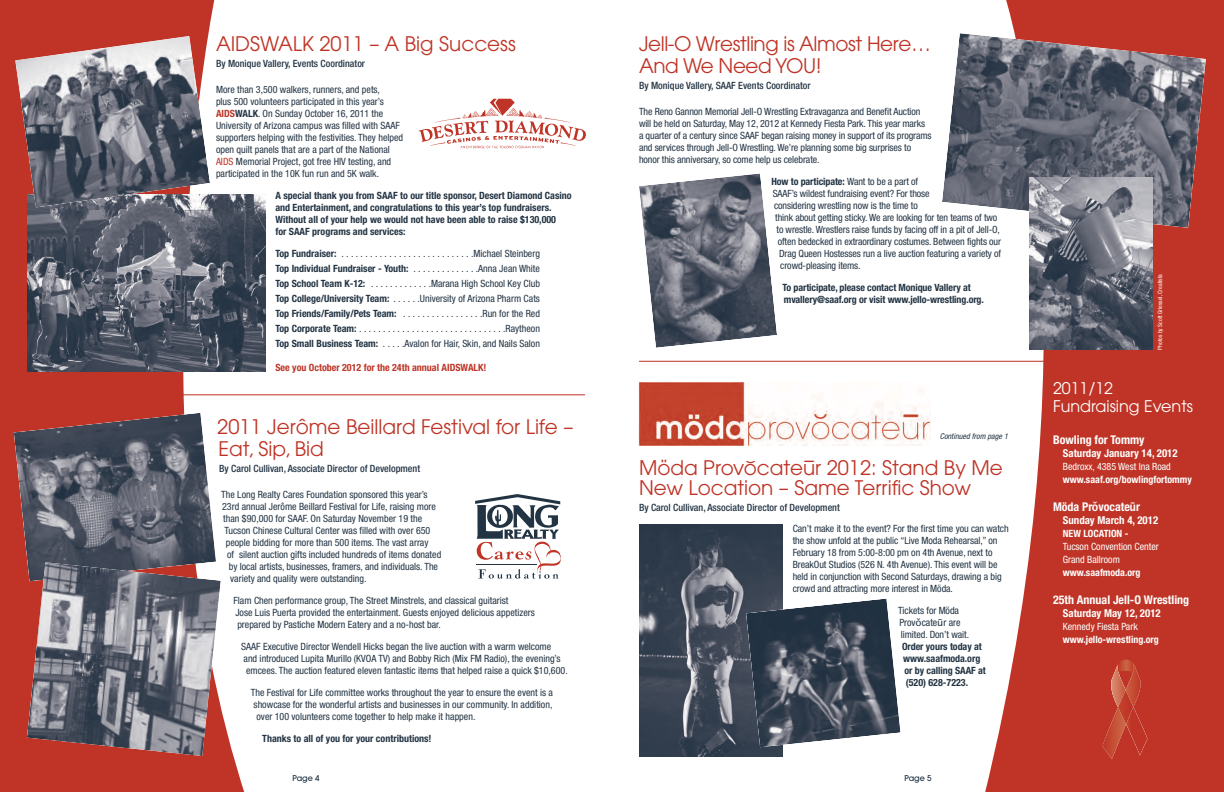
<style>
.page{position:relative;width:1224px;height:792px;background:#fff}
.page>*{position:absolute;margin:0;border:0;box-sizing:border-box;transform-origin:0 0}
.t1{font:20px/22px "Avant Garde";color:#bf3426}
.t2{font:20px/22px "Avant Garde";letter-spacing:-.02em;color:#bf3426}
.t3{font:20px "Avant Garde";color:#bf3426;scale:1.75 1}
.t4{font:18px "Avant Garde";color:#bf3426;scale:1.11 1}
.t5{font:16px/18px "Avant Garde";color:#fff}
.t6{font:700 condensed 12px "Helvetica Neue";color:#fff}
.t7{font:700 condensed 12px "Helvetica Neue";color:#fff}
.t8{font:700 condensed 10.9px "Helvetica Neue";color:#fff}
.t9{font:condensed 10px/12px "Helvetica Neue";color:#223343}
.t10{font:700 condensed 10px/12px "Helvetica Neue";color:#223343}
.t11{font:500 condensed 10px "Helvetica Neue";color:#223343}
.t12{font:700 condensed 10px "Helvetica Neue";color:#fff}
.t13{font:condensed 10px/13px "Helvetica Neue";color:#fff}
.t14{font:700 condensed 10px "Helvetica Neue";color:#bf3426}
.t15{font:italic condensed 8px "Helvetica Neue";letter-spacing:.005em;color:#223343}
.t16{font:500 8px "Avant Garde";color:#223343}
.t17{font:condensed 6px "Helvetica Neue";color:#fff}
.s1{font-weight:700;color:#bf3426}
.s2{font-weight:700}
.s3{color:#bf3426}
.s4{font-weight:400}
.s5{font-family:"Lucida Grande";font-stretch:normal}
</style>
<div class="page">
<hr style="left:639px;top:361px;width:414px;height:1px;background:#bf3426">
<svg style="left:0;top:0;width:247px;height:792px;fill:#bf3426"></svg>
<svg style="left:983px;top:0;width:241px;height:792px;fill:#bf3426"></svg>
<img style="left:638px;top:383px;width:293px;height:62px">
<hr style="left:119px;top:394px;width:466px;height:1px;background:#bf3426">
<img style="left:418px;top:98px;width:168px;height:51px">
<img style="left:27px;top:195px;width:238px;height:176px">
<img style="left:15px;top:36px;width:195px;height:171px">
<svg style="left:475px;top:494px;width:86px;height:85px"></svg>
<svg style="left:14px;top:413px;width:207px;height:343px;background:#716169"></svg>
<img style="left:27px;top:562px;width:194px;height:194px">
<img style="left:942px;top:33px;width:264px;height:195px">
<img style="left:639px;top:173px;width:138px;height:175px">
<img style="left:1029px;top:177px;width:123px;height:173px">
<img style="left:639px;top:524px;width:144px;height:232px">
<img style="left:746px;top:599px;width:154px;height:148px">
<svg style="left:1103px;top:660px;width:44px;height:99px;background:#c24331"></svg>
<h1 class="t1" style="left:216px;top:34px;width:301px">AIDSWALK 2011 – A Big Success</h1>
<p class="t11" style="left:216px;top:60px;width:151px">By Monique Vallery, Events Coordinator</p>
<p class="t9" style="left:216px;top:84px;width:189px">More than 3,500 walkers, runners, and pets,<br>plus 500 volunteers participated in this year’s <span class="s1">AIDS</span><span class="s2">WALK</span>. On Sunday October 16, 2011 the University of Arizona campus was filled with SAAF supporters helping with the festivities. They helped open quilt panels that are a part of the National <span class="s3">AIDS</span> Memorial Project, got free HIV testing, and participated in the 10K fun run and 5K walk.</p>
<p class="t10" style="left:275px;top:190px;width:298px">A special thank you from SAAF to our title sponsor, Desert Diamond Casino and Entertainment, and congratulations to this year’s top fundraisers.<br>Without all of your help we would not have been able to raise $130,000<br>for SAAF programs and services:</p>
<p class="t9" style="left:275px;top:246px;width:266px;line-height:15px;text-align:justify"><span class="s2">TopFundraiser:</span> ............................MichaelSteinberg <span class="s2">Top Individual Fundraiser - Youth:</span> . . . . . . . . . . . . . .Anna Jean White <span class="s2">Top School Team K-12:</span> . . . . . . . . . . . . .Marana High School Key Club <span class="s2">Top College/University Team:</span> . . . . . .University of Arizona Pharm Cats <span class="s2">Top Friends/Family/Pets Team:</span> . . . . . . . . . . . . . . . . .Run for the Red <span class="s2">TopCorporateTeam:</span>...............................Raytheon <span class="s2">Top Small Business Team:</span> . . . . .Avalon for Hair, Skin, and Nails Salon</p>
<p class="t14" style="left:275px;top:364px;width:213px">See you October 2012 for the 24th annual AIDSWALK!</p>
<h1 class="t1" style="left:217px;top:418px;width:358px">2011 Jerôme Beillard Festival for Life –<br>Eat, Sip, Bid</h1>
<p class="t11" style="left:219px;top:465px;width:202px">By Carol Cullivan, Associate Director of Development</p>
<p class="t9" style="left:221px;top:489px;width:208px">The Long Realty Cares Foundation sponsored this year’s</p>
<p class="t9" style="left:222px;top:501px;width:215px">23rd annual Jerôme Beillard Festival for Life, raising more</p>
<p class="t9" style="left:223px;top:513px;width:200px">than $90,000 for SAAF. On Saturday November 19 the</p>
<p class="t9" style="left:225px;top:525px;width:207px">Tucson Chinese Cultural Center was filled with over 650</p>
<p class="t9" style="left:226px;top:537px;width:204px">people bidding for more than 500 items. The vast array</p>
<p class="t9" style="left:227px;top:549px;width:216px">of silent auction gifts included hundreds of items donated</p>
<p class="t9" style="left:229px;top:561px;width:211px">by local artists, businesses, framers, and individuals. The</p>
<p class="t9" style="left:230px;top:573px;width:138px">variety and quality were outstanding.</p>
<p class="t9" style="left:234px;top:595px;width:303px">Flam Chen performance group, The Street Minstrels, and classical guitarist<br>Jose Luis Puerta provided the entertainment. Guests enjoyed delicious appetizers prepared by Pastiche Modern Eatery and a no-host bar.</p>
<p class="t9" style="left:241px;top:641px;width:328px">SAAF Executive Director Wendell Hicks began the live auction with a warm welcome<br>and introduced Lupita Murillo (KVOA TV) and Bobby Rich (Mix FM Radio), the evening’s emcees. The auction featured eleven fantastic items that helped raise a quick $10,600.</p>
<p class="t9" style="left:251px;top:687px;width:304px;text-align:justify">The Festival for Life committee works throughout the year to ensure the event is a showcase for the wonderful artists and businesses in our community. In addition, over 100 volunteers come together to help make it happen.</p>
<p class="t10" style="left:262px;top:733px;width:171px">Thanks to all of you for your contributions!</p>
<h1 class="t2" style="left:639px;top:34px;width:294px">Jell-O Wrestling is Almost Here…<br>And We Need YOU!</h1>
<p class="t11" style="left:639px;top:82px;width:173px">By Monique Vallery, SAAF Events Coordinator</p>
<p class="t9" style="left:639px;top:106px;width:294px">The Reno Gannon Memorial Jell-O Wrestling Extravaganza and Benefit Auction will be held on Saturday, May 12, 2012 at Kennedy Fiesta Park. This year marks a quarter of a century since SAAF began raising money in support of its programs and services through Jell-O Wrestling. We’re planning some big surprises to honor this anniversary, so come help us celebrate.</p>
<p class="t10" style="left:772px;top:176px;width:148px">How to participate: <span class="s4">Want to be a part of</span></p>
<p class="t9" style="left:773px;top:188px;width:158px">SAAF’s wildest fundraising event? For those</p>
<p class="t9" style="left:774px;top:200px;width:145px">considering wrestling now is the time to</p>
<p class="t9" style="left:775px;top:212px;width:224px">think about getting sticky. We are looking for ten teams of two</p>
<p class="t9" style="left:777px;top:224px;width:225px">to wrestle. Wrestlers raise funds by facing off in a pit of Jell-O,</p>
<p class="t9" style="left:778px;top:236px;width:225px">often bedecked in extraordinary costumes. Between fights our</p>
<p class="t9" style="left:779px;top:248px;width:224px">Drag Queen Hostesses run a live auction featuring a variety of</p>
<p class="t9" style="left:780px;top:260px;width:82px">crowd-pleasing items.</p>
<p class="t10" style="left:783px;top:282px;width:203px">To participate, please contact Monique Vallery at mvallery@saaf.org or visit www.jello-wrestling.org.</p>
<p class="t15" style="left:940px;top:433px;width:70px">Continued from page 1</p>
<h2 class="t4" style="left:744px;top:449px;width:13px">o</h2>
<h1 class="t3" style="left:803px;top:452px;width:8px">-</h1>
<h1 class="t1" style="left:639px;top:460px;width:365px;line-height:20px">Möda Provocateur 2012: Stand By Me<br>New Location – Same Terrific Show</h1>
<p class="t11" style="left:639px;top:504px;width:202px">By Carol Cullivan, Associate Director of Development</p>
<p class="t9" style="left:793px;top:523px;width:218px">Can’t make it to the event? For the first time you can watch the show unfold at the public “Live Moda Rehearsal,” on February 18 from 5:00-8:00 pm on 4th Avenue, next to BreakOut Studios (526 N. 4th Avenue). This event will be held in conjunction with Second Saturdays, drawing a big crowd and attracting more interest in Möda.</p>
<p class="t9" style="left:898px;top:605px;width:72px">Tickets for Möda<br>Prov<span class="s5">ŏ</span>cate<span class="s5">ū</span>r are limited. Don’t wait.</p>
<p class="t10" style="left:902px;top:641px;width:85px">Order yours today at www.saafmoda.org or by calling SAAF at (520) 628-7223.</p>
<p class="t16" style="left:292px;top:775px;width:29px">Page 4</p>
<p class="t16" style="left:904px;top:775px;width:29px">Page 5</p>
<p class="t17" style="left:1158px;top:350px;width:77px;rotate:-90deg">Photos by Scott Griessel, Creatista</p>
<h3 class="t5" style="left:1053px;top:381px;width:141px">2011/12<br>Fundraising Events</h3>
<p class="t6" style="left:1053px;top:435px;width:93px">Bowling for Tommy</p>
<p class="t8" style="left:1063px;top:449px;width:116px">Saturday January 14, 2012</p>
<p class="t13" style="left:1063px;top:460px;width:110px">Bedroxx, 4385 West Ina Road</p>
<p class="t12" style="left:1063px;top:476px;width:130px">www.saaf.org/bowlingfortommy</p>
<p class="t6" style="left:1053px;top:502px;width:89px">Möda Pr<span class="s5">ŏ</span>vocate<span class="s5">ū</span>r</p>
<p class="t8" style="left:1063px;top:516px;width:97px">Sunday March 4, 2012</p>
<p class="t12" style="left:1063px;top:530px;width:67px">NEW LOCATION -</p>
<p class="t13" style="left:1063px;top:541px;width:97px">Tucson Convention Center<br>Grand Ballroom</p>
<p class="t12" style="left:1063px;top:569px;width:79px">www.saafmoda.org</p>
<p class="t7" style="left:1053px;top:595px;width:138px">25th Annual Jell-O Wrestling</p>
<p class="t8" style="left:1063px;top:609px;width:100px">Saturday May 12, 2012</p>
<p class="t13" style="left:1063px;top:621px;width:76px">Kennedy Fiesta Park</p>
<p class="t12" style="left:1063px;top:636px;width:98px">www.jello-wrestling.org</p>
</div>
